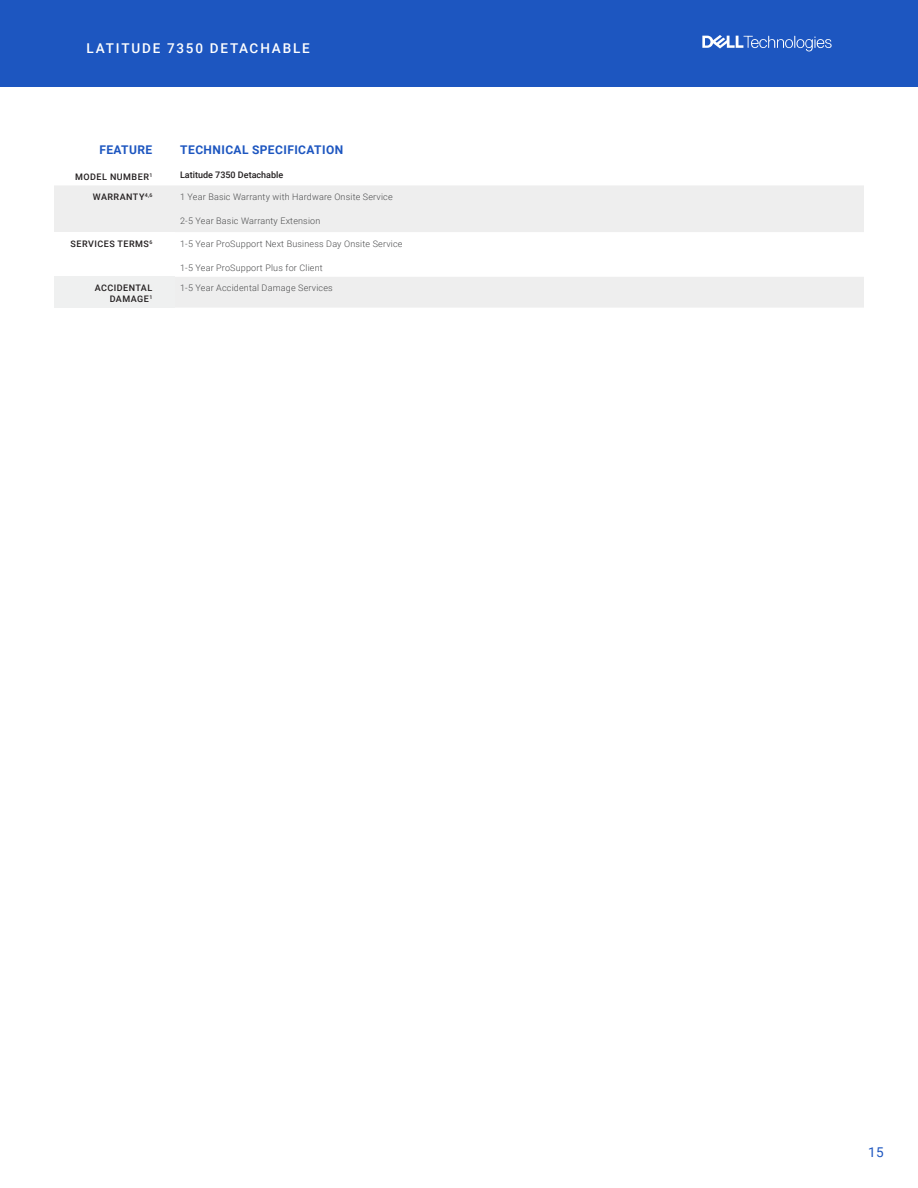
<style>
.page{position:relative;width:918px;height:1188px;background:#fff}
.page>*{position:absolute;margin:0;border:0;box-sizing:border-box;transform-origin:0 0}
.t1{font:500 13.5px "Roboto";letter-spacing:.135em;color:#fff}
.t2{font:13.5px "Roboto";color:#1d56c0}
.t3{font:700 12px "Roboto";letter-spacing:.035em;color:#1d56c0}
.t4{font:300 9px "Roboto";letter-spacing:.02em;color:#4b4c4d}
.t5{font:500 9px/10.2px "Roboto";letter-spacing:.055em;color:#231f20;text-align:right}
.t6{font:500 9px "Roboto";color:#231f20}
</style>
<div class="page">
<div style="left:0;top:0;width:918px;height:86px;background:#1d56c0"></div>
<div style="left:54px;top:186px;width:810px;height:122px;background:#eee"></div>
<div style="left:54px;top:232px;width:120px;height:45px;background:#fff"></div>
<svg style="left:174px;top:232px;width:690px;height:45px"></svg>
<div style="left:54px;top:277px;width:120px;height:31px;background:#eff0f0"></div>
<svg style="left:702px;top:35px;width:130px;height:16px"></svg>
<p class="t1" style="left:86px;top:39px;width:225px">LATITUDE 7350 DETACHABLE</p>
<p class="t3" style="left:99px;top:141px;width:54px">FEATURE</p>
<p class="t3" style="left:180px;top:141px;width:164px">TECHNICAL SPECIFICATION</p>
<p class="t5" style="left:75px;top:171px;width:79px">MODEL NUMBER<sup>1</sup></p>
<p class="t6" style="left:180px;top:169px;width:105px">Latitude 7350 Detachable</p>
<p class="t5" style="left:93px;top:192px;width:61px">WARRANTY<sup>4,6</sup></p>
<p class="t4" style="left:180px;top:191px;width:214px">1 Year Basic Warranty with Hardware Onsite Service</p>
<p class="t4" style="left:180px;top:214px;width:142px">2-5 Year Basic Warranty Extension</p>
<p class="t5" style="left:71px;top:239px;width:83px">SERVICES TERMS<sup>6</sup></p>
<p class="t4" style="left:180px;top:238px;width:224px">1-5 Year ProSupport Next Business Day Onsite Service</p>
<p class="t4" style="left:180px;top:261px;width:144px">1-5 Year ProSupport Plus for Client</p>
<p class="t5" style="left:95px;top:283px;width:59px">ACCIDENTAL<br>DAMAGE<sup>1</sup></p>
<p class="t4" style="left:180px;top:282px;width:154px">1-5 Year Accidental Damage Services</p>
<p class="t2" style="left:868px;top:1143px;width:17px">15</p>
</div>
